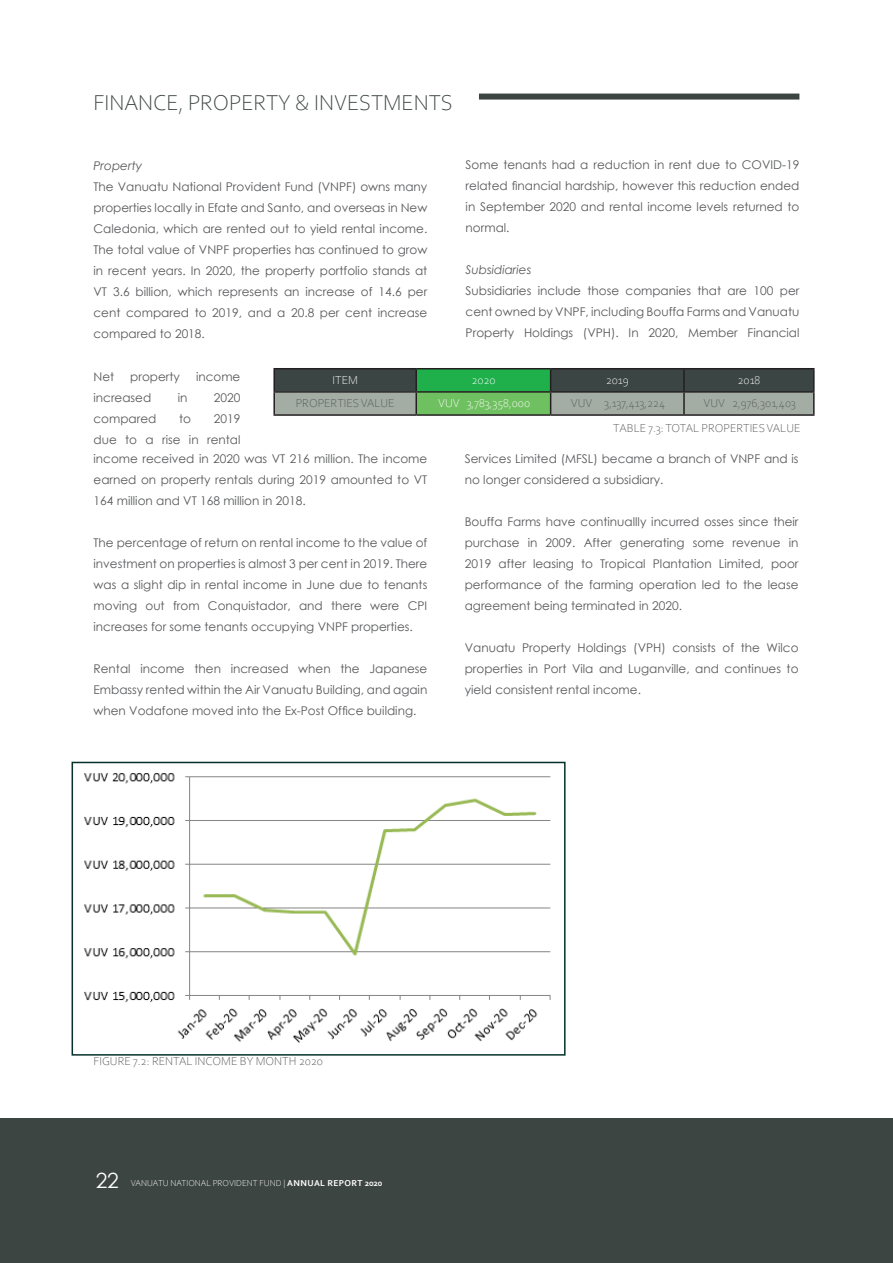
<style>
.page{position:relative;width:893px;height:1263px;background:#fff}
.page>*{position:absolute;margin:0;border:0;box-sizing:border-box;transform-origin:0 0}
.Page_Header_-_Black{font:300 22.5px "Corbel";color:#3d4543}
.Page_Number_-_Align{font:21px "Century Gothic";color:#fff}
.Page_Body_Text_-_Bla{font:12px/21px "Century Gothic";color:#57585a;text-align:justify}
.Page_Section_Title{font:300 12px "Corbel";color:#57585a}
.Page_Section_Title-2{font:300 12px "Corbel";color:#fff}
.Page_Body_Text_-_Bla-2{font:italic 12px "Century Gothic";color:#57585a}
.Page_Section_Title-3{font:300 9px "Corbel";color:#fff}
.s1{font-weight:700}
</style>
<div class="page">
<div style="left:479px;top:94px;width:320px;height:6px;background:#3d4543"></div>
<div style="left:0;top:1118px;width:893px;height:145px;background:#3d4543"></div>
<div style="left:274px;top:369px;width:142px;height:23px;background:#3b4543"></div>
<div style="left:416px;top:369px;width:135px;height:23px;background:#1faf4b"></div>
<div style="left:274px;top:392px;width:142px;height:23px;background:#a4ada4"></div>
<div style="left:416px;top:392px;width:135px;height:23px;background:#6fc060"></div>
<hr style="left:273px;top:368px;width:143px;height:1px;background:#231f20">
<hr style="left:273px;top:369px;width:2px;height:22px;background:#231f20">
<hr style="left:416px;top:368px;width:135px;height:1px;background:#231f20">
<hr style="left:415px;top:369px;width:2px;height:22px;background:#231f20">
<hr style="left:551px;top:368px;width:133px;height:1px;background:#231f20">
<hr style="left:684px;top:368px;width:131px;height:1px;background:#231f20">
<hr style="left:813px;top:369px;width:2px;height:22px;background:#231f20">
<hr style="left:273px;top:391px;width:143px;height:2px;background:#231f20">
<hr style="left:273px;top:393px;width:2px;height:21px;background:#231f20">
<hr style="left:416px;top:391px;width:135px;height:2px;background:#231f20">
<hr style="left:415px;top:393px;width:2px;height:21px;background:#231f20">
<svg style="left:550px;top:369px;width:264px;height:45px;background:#6c756f"></svg>
<hr style="left:684px;top:391px;width:131px;height:2px;background:#231f20">
<hr style="left:683px;top:393px;width:2px;height:21px;background:#231f20">
<hr style="left:813px;top:393px;width:2px;height:21px;background:#231f20">
<hr style="left:273px;top:414px;width:143px;height:2px;background:#231f20">
<hr style="left:416px;top:414px;width:135px;height:2px;background:#231f20">
<hr style="left:551px;top:414px;width:133px;height:2px;background:#231f20">
<hr style="left:684px;top:414px;width:131px;height:2px;background:#231f20">
<img style="left:84px;top:773px;width:467px;height:270px">
<div style="left:72px;top:762px;width:494px;height:293px;border:2px solid #05302b"></div>
<p class="Page_Header_-_Black" style="left:94px;top:88px;width:361px">FINANCE, PROPERTY &amp; INVESTMENTS</p>
<p class="Page_Body_Text_-_Bla" style="left:466px;top:154px;width:335px">Some tenants had a reduction in rent due to COVID-19 related financial hardship, however this reduction ended in September 2020 and rental income levels returned to normal.</p>
<p class="Page_Body_Text_-_Bla-2" style="left:466px;top:261px;width:67px">Subsidiaries</p>
<p class="Page_Body_Text_-_Bla" style="left:466px;top:280px;width:335px">Subsidiaries include those companies that are 100 per cent owned by VNPF, including Bouffa Farms and Vanuatu Property Holdings (VPH). In 2020, Member Financial</p>
<p class="Page_Body_Text_-_Bla-2" style="left:94px;top:157px;width:50px">Property</p>
<p class="Page_Body_Text_-_Bla" style="left:94px;top:176px;width:335px">The Vanuatu National Provident Fund (VNPF) owns many properties locally in Efate and Santo, and overseas in New Caledonia, which are rented out to yield rental income.<br>The total value of VNPF properties has continued to grow in recent years. In 2020, the property portfolio stands at VT 3.6 billion, which represents an increase of 14.6 per cent compared to 2019, and a 20.8 per cent increase compared to 2018.</p>
<p class="Page_Section_Title-2" style="left:333px;top:372px;width:27px">ITEM</p>
<p class="Page_Section_Title-2" style="left:471px;top:372px;width:26px">2020</p>
<p class="Page_Section_Title-2" style="left:606px;top:372px;width:25px">2019</p>
<p class="Page_Section_Title-2" style="left:737px;top:372px;width:24px">2018</p>
<p class="Page_Section_Title" style="left:296px;top:395px;width:100px">PROPERTIES VALUE</p>
<p class="Page_Section_Title-2" style="left:438px;top:395px;width:93px">VUV 3,783,358,000</p>
<p class="Page_Section_Title" style="left:571px;top:395px;width:96px">VUV 3,137,413,224</p>
<p class="Page_Section_Title" style="left:703px;top:395px;width:94px">VUV 2,976,301,403</p>
<p class="Page_Body_Text_-_Bla" style="left:94px;top:366px;width:22px">Net</p>
<p class="Page_Body_Text_-_Bla" style="left:130px;top:366px;width:51px">property</p>
<p class="Page_Body_Text_-_Bla" style="left:196px;top:366px;width:46px">income</p>
<p class="Page_Body_Text_-_Bla" style="left:94px;top:387px;width:59px">increased</p>
<p class="Page_Body_Text_-_Bla" style="left:178px;top:387px;width:11px">in</p>
<p class="Page_Body_Text_-_Bla" style="left:214px;top:387px;width:28px">2020</p>
<p class="Page_Body_Text_-_Bla" style="left:94px;top:408px;width:64px">compared</p>
<p class="Page_Body_Text_-_Bla" style="left:179px;top:408px;width:13px">to</p>
<p class="Page_Body_Text_-_Bla" style="left:94px;top:408px;width:148px;text-align:right">2019<br>due to a rise in rental</p>
<p class="Page_Section_Title" style="left:613px;top:420px;width:189px">TABLE 7.3: TOTAL PROPERTIES VALUE</p>
<p class="Page_Body_Text_-_Bla" style="left:94px;top:448px;width:335px">income received in 2020 was VT 216 million. The income earned on property rentals during 2019 amounted to VT 164 million and VT 168 million in 2018.</p>
<p class="Page_Body_Text_-_Bla" style="left:94px;top:532px;width:335px">The percentage of return on rental income to the value of investment on properties is almost 3 per cent in 2019. There was a slight dip in rental income in June due to tenants moving out from Conquistador, and there were CPI increases for some tenants occupying VNPF properties.</p>
<p class="Page_Body_Text_-_Bla" style="left:94px;top:658px;width:335px">Rental income then increased when the Japanese Embassy rented within the Air Vanuatu Building, and again when Vodafone moved into the Ex-Post Office building.</p>
<p class="Page_Body_Text_-_Bla" style="left:465px;top:448px;width:335px">Services Limited (MFSL) became a branch of VNPF and is no longer considered a subsidiary.</p>
<p class="Page_Body_Text_-_Bla" style="left:465px;top:511px;width:335px">Bouffa Farms have continuallly incurred osses since their purchase in 2009. After generating some revenue in 2019 after leasing to Tropical Plantation Limited, poor performance of the farming operation led to the lease agreement being terminated in 2020.</p>
<p class="Page_Body_Text_-_Bla" style="left:465px;top:637px;width:335px">Vanuatu Property Holdings (VPH) consists of the Wilco properties in Port Vila and Luganville, and continues to yield consistent rental income.</p>
<p class="Page_Section_Title" style="left:94px;top:1053px;width:231px">FIGURE 7.2: RENTAL INCOME BY MONTH 2020</p>
<p class="Page_Number_-_Align" style="left:96px;top:1166px;width:25px">22</p>
<p class="Page_Section_Title-3" style="left:131px;top:1177px;width:253px">VANUATU NATIONAL PROVIDENT FUND | <span class="s1">ANNUAL REPORT 2020</span></p>
</div>
